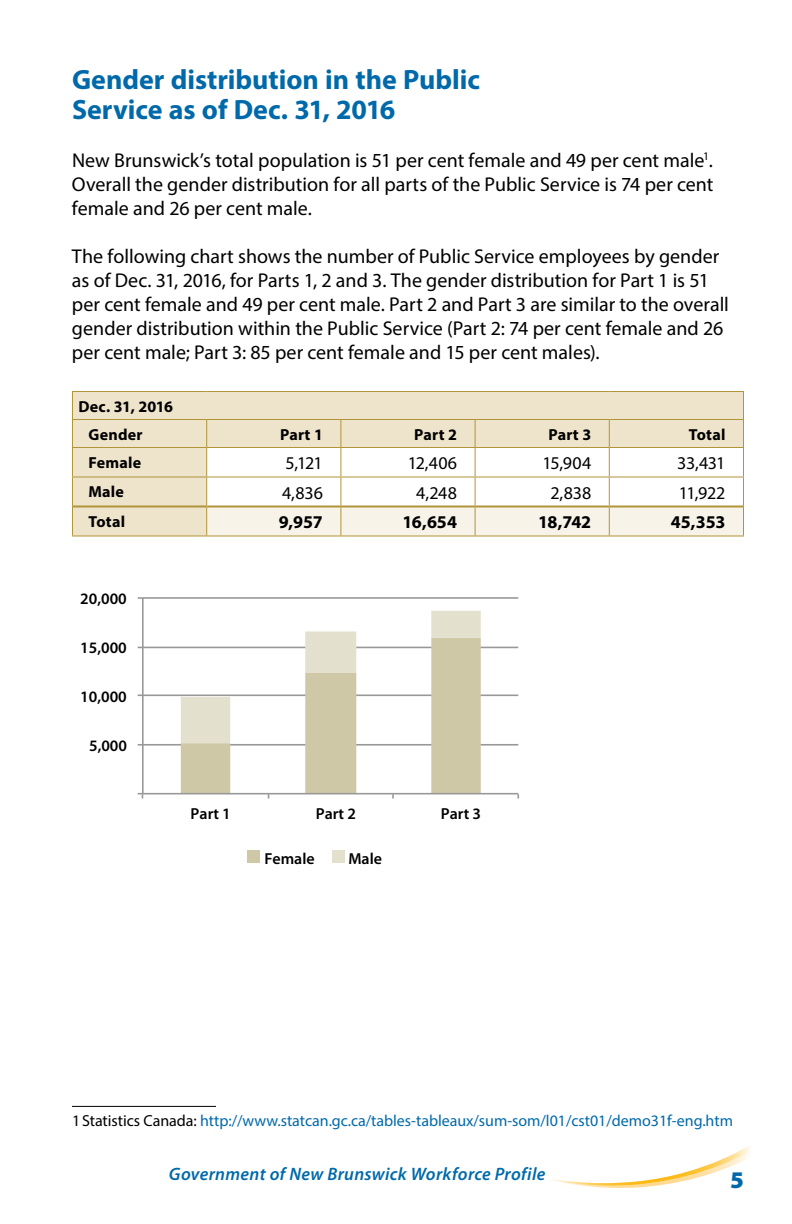
<style>
.page{position:relative;width:792px;height:1224px;background:#fff}
.page>*{position:absolute;margin:0;border:0;box-sizing:border-box;transform-origin:0 0}
.t1{font:700 28px/30px "Myriad Pro";color:#0069aa}
.t2{font:900 24px "Myriad Pro";color:#0069aa}
.t3{font:20px/24px "Myriad Pro";color:#000;text-align:justify}
.t4{font:18px "Myriad Pro";letter-spacing:-.01em;color:#000}
.t5{font:italic 600 18px "Myriad Pro";letter-spacing:.015em;color:#0069aa}
.t6{font:700 18px "Myriad Pro";letter-spacing:-.01em;color:#000}
.t7{font:16px "Myriad Pro";letter-spacing:-.005em;color:#0069aa}
.t8{font:700 16px/28px "Myriad Pro";letter-spacing:.015em;color:#000}
.t9{font:600 16px "Myriad Pro";color:#000}
.s1{color:#000}
</style>
<div class="page">
<svg style="left:552px;top:1145px;width:198px;height:43px"></svg>
<div style="left:73px;top:392px;width:133px;height:144px;background:#eee3cb"></div>
<hr style="left:72px;top:419px;width:135px;height:1px;background:#b1953a">
<hr style="left:72px;top:447px;width:135px;height:1px;background:#b1953a">
<hr style="left:72px;top:476px;width:135px;height:2px;background:#b1953a">
<hr style="left:72px;top:536px;width:135px;height:1px;background:#b1953a">
<hr style="left:207px;top:536px;width:134px;height:1px;background:#b1953a">
<hr style="left:341px;top:536px;width:134px;height:1px;background:#b1953a">
<hr style="left:475px;top:536px;width:134px;height:1px;background:#b1953a">
<hr style="left:609px;top:536px;width:135px;height:1px;background:#b1953a">
<hr style="left:73px;top:506px;width:133px;height:2px;background:#b1953a">
<hr style="left:72px;top:391px;width:135px;height:1px;background:#b1953a">
<hr style="left:207px;top:391px;width:134px;height:1px;background:#b1953a">
<hr style="left:341px;top:391px;width:134px;height:1px;background:#b1953a">
<hr style="left:475px;top:391px;width:134px;height:1px;background:#b1953a">
<hr style="left:609px;top:391px;width:135px;height:1px;background:#b1953a">
<svg style="left:72px;top:392px;width:1px;height:114px"></svg>
<hr style="left:72px;top:506px;width:1px;height:30px;background:#b1953a">
<svg style="left:206px;top:392px;width:538px;height:144px"></svg>
<hr style="left:206px;top:506px;width:1px;height:30px;background:#b1953a">
<hr style="left:743px;top:506px;width:1px;height:30px;background:#b1953a">
<hr style="left:72px;top:1106px;width:144px;height:1px;background:#000">
<hr style="left:142px;top:744px;width:376px;height:2px;background:#989898">
<hr style="left:142px;top:695px;width:376px;height:1px;background:#989898">
<hr style="left:142px;top:647px;width:376px;height:1px;background:#989898">
<hr style="left:142px;top:597px;width:376px;height:2px;background:#989898">
<svg style="left:181px;top:743px;width:300px;height:50px;fill:#cfc8a7"></svg>
<svg style="left:181px;top:611px;width:300px;height:132px"></svg>
<hr style="left:142px;top:598px;width:2px;height:196px;background:#989898">
<hr style="left:143px;top:793px;width:375px;height:1px;background:#989898">
<svg style="left:138px;top:793px;width:5px;height:6px"></svg>
<div style="left:247px;top:851px;width:12px;height:12px;background:#cfc8a7"></div>
<div style="left:332px;top:851px;width:12px;height:12px;background:#e4e0ce"></div>
<h1 class="t1" style="left:72px;top:64px;width:410px">Gender distribution in the Public<br>Service as of Dec. 31, 2016</h1>
<p class="t3" style="left:72px;top:148px;width:643px">New Brunswick’s total population is 51 per cent female and 49 per cent male<sup>1</sup>.<br>Overall the gender distribution for all parts of the Public Service is 74 per cent female and 26 per cent male.</p>
<p class="t3" style="left:72px;top:244px;width:659px;text-align:left">The following chart shows the number of Public Service employees by gender as of Dec. 31, 2016, for Parts 1, 2 and 3. The gender distribution for Part 1 is 51 per cent female and 49 per cent male. Part 2 and Part 3 are similar to the overall gender distribution within the Public Service (Part 2: 74 per cent female and 26 per cent male; Part 3: 85 per cent female and 15 per cent males).</p>
<p class="t8" style="left:88px;top:392px;width:86px;text-indent:-10px">Dec. 31, 2016<br>Gender</p>
<p class="t8" style="left:280px;top:420px;width:44px">Part 1</p>
<p class="t8" style="left:414px;top:420px;width:44px">Part 2</p>
<p class="t8" style="left:548px;top:420px;width:44px">Part 3</p>
<p class="t8" style="left:689px;top:420px;width:38px">Total</p>
<p class="t8" style="left:88px;top:448px;width:54px">Female</p>
<p class="t4" style="left:285px;top:452px;width:39px">5,121</p>
<p class="t4" style="left:408px;top:452px;width:51px">12,406</p>
<p class="t4" style="left:542px;top:452px;width:50px">15,904</p>
<p class="t4" style="left:677px;top:452px;width:50px">33,431</p>
<p class="t8" style="left:88px;top:477px;width:37px">Male</p>
<p class="t4" style="left:282px;top:481px;width:42px">4,836</p>
<p class="t4" style="left:416px;top:481px;width:42px">4,248</p>
<p class="t4" style="left:550px;top:481px;width:42px">2,838</p>
<p class="t4" style="left:679px;top:481px;width:48px">11,922</p>
<p class="t8" style="left:88px;top:507px;width:38px">Total</p>
<p class="t6" style="left:279px;top:510px;width:45px">9,957</p>
<p class="t6" style="left:403px;top:510px;width:56px">16,654</p>
<p class="t6" style="left:538px;top:510px;width:55px">18,742</p>
<p class="t6" style="left:671px;top:510px;width:56px">45,353</p>
<p class="t9" style="left:80px;top:589px;width:48px">20,000</p>
<p class="t9" style="left:80px;top:638px;width:48px">15,000</p>
<p class="t9" style="left:80px;top:687px;width:48px">10,000</p>
<p class="t9" style="left:89px;top:736px;width:39px">5,000</p>
<p class="t9" style="left:191px;top:804px;width:42px">Part 1</p>
<p class="t9" style="left:316px;top:804px;width:42px">Part 2</p>
<p class="t9" style="left:441px;top:804px;width:42px">Part 3</p>
<p class="t9" style="left:264px;top:848px;width:52px">Female</p>
<p class="t9" style="left:348px;top:848px;width:35px">Male</p>
<p class="t7" style="left:72px;top:1110px;width:663px"><span class="s1">1Statistics Canada:</span> http://www.statcan.gc.ca/tables-tableaux/sum-som/l01/cst01/demo31f-eng.htm</p>
<p class="t5" style="left:169px;top:1163px;width:378px">Government of New Brunswick Workforce Profile</p>
<p class="t2" style="left:730px;top:1164px;width:15px">5</p>
</div>
